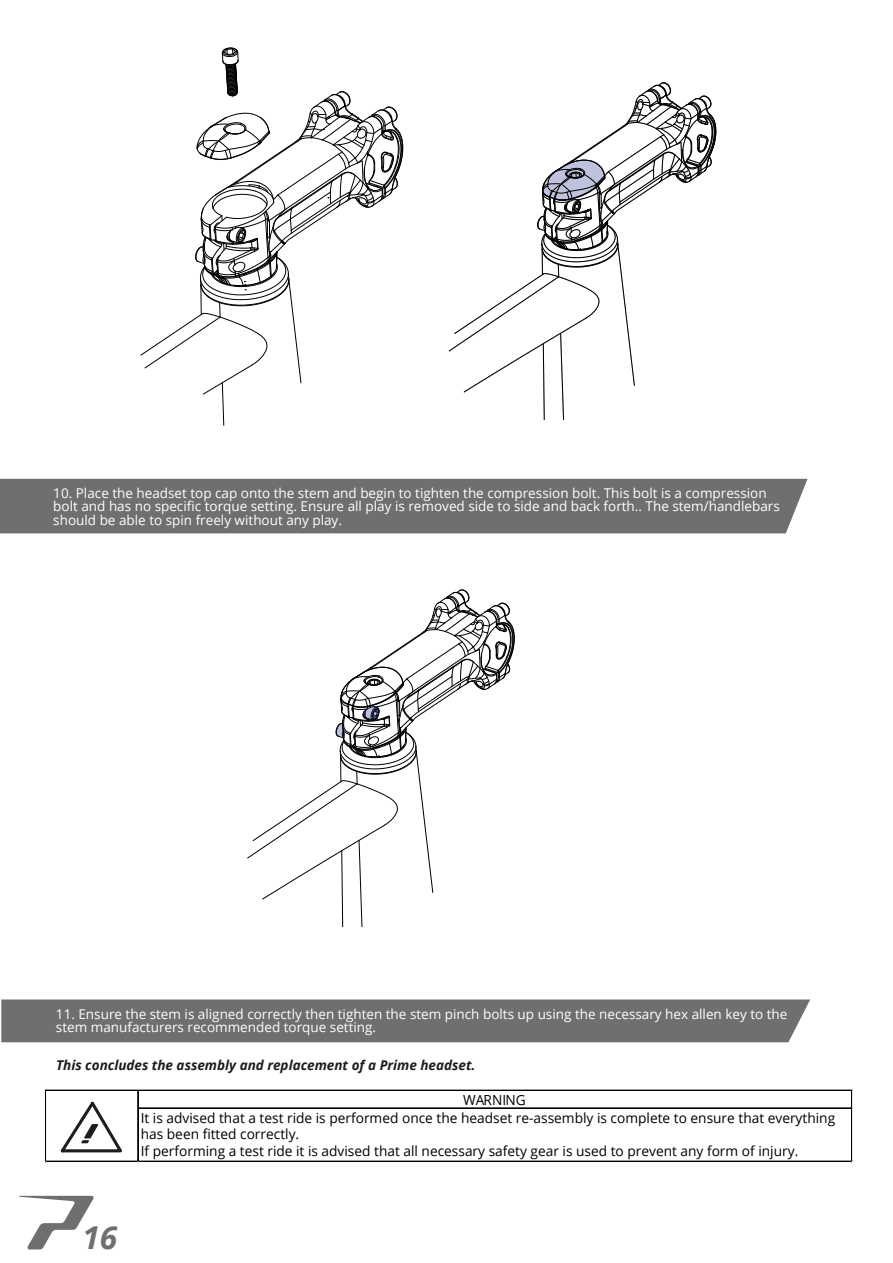
<style>
.page{position:relative;width:893px;height:1263px;background:#fff}
.page>*{position:absolute;margin:0;border:0;box-sizing:border-box;transform-origin:0 0}
.t1{font:italic 700 31.5px "Open Sans";color:#706f6f}
.t2{font:13.95px/17px "Open Sans";color:#000}
.t3{font:13.5px/13.5px "Open Sans";color:#fff}
.t4{font:italic 700 13.5px "Open Sans";color:#1d1d1b}
</style>
<div class="page">
<svg style="left:140px;top:48px;width:264px;height:378px"></svg>
<svg style="left:247px;top:589px;width:268px;height:338px"></svg>
<div style="left:0;top:479px;width:808px;height:54px;background:#706f6f"></div>
<div style="left:1px;top:999px;width:809px;height:43px;background:#706f6f"></div>
<svg style="left:449px;top:82px;width:267px;height:338px"></svg>
<hr style="left:46px;top:1090px;width:806px;height:1px;background:#000">
<hr style="left:138px;top:1107px;width:714px;height:1px;background:#000">
<hr style="left:138px;top:1108px;width:714px;height:1px;background:#000">
<hr style="left:45px;top:1090px;width:1px;height:72px;background:#000">
<hr style="left:46px;top:1090px;width:1px;height:72px;background:#000">
<hr style="left:137px;top:1091px;width:1px;height:71px;background:#000">
<hr style="left:138px;top:1091px;width:1px;height:71px;background:#000">
<hr style="left:46px;top:1161px;width:806px;height:1px;background:#000">
<hr style="left:851px;top:1091px;width:1px;height:71px;background:#000">
<hr style="left:852px;top:1091px;width:1px;height:71px;background:#000">
<svg style="left:60px;top:1101px;width:62px;height:52px"></svg>
<svg style="left:19px;top:1196px;width:75px;height:53px"></svg>
<p class="t3" style="left:53px;top:486px;width:728px">10. Place the headset top cap onto the stem and begin to tighten the compression bolt. This bolt is a compression bolt and has no specific torque setting. Ensure all play is removed side to side and back forth.. The stem/handlebars should be able to spin freely without any play.</p>
<p class="t3" style="left:56px;top:1006px;width:733px">11. Ensure the stem is aligned correctly then tighten the stem pinch bolts up using the necessary hex allen key to the stem manufacturers recommended torque setting.</p>
<p class="t4" style="left:56px;top:1055px;width:421px">This concludes the assembly and replacement of a Prime headset.</p>
<p class="t2" style="left:141px;top:1091px;width:696px;text-indent:322px">WARNING<br>It is advised that a test ride is performed once the headset re-assembly is complete to ensure that everything has been fitted correctly.<br>If performing a test ride it is advised that all necessary safety gear is used to prevent any form of injury.</p>
<h1 class="t1" style="left:83px;top:1215px;width:36px">16</h1>
</div>
